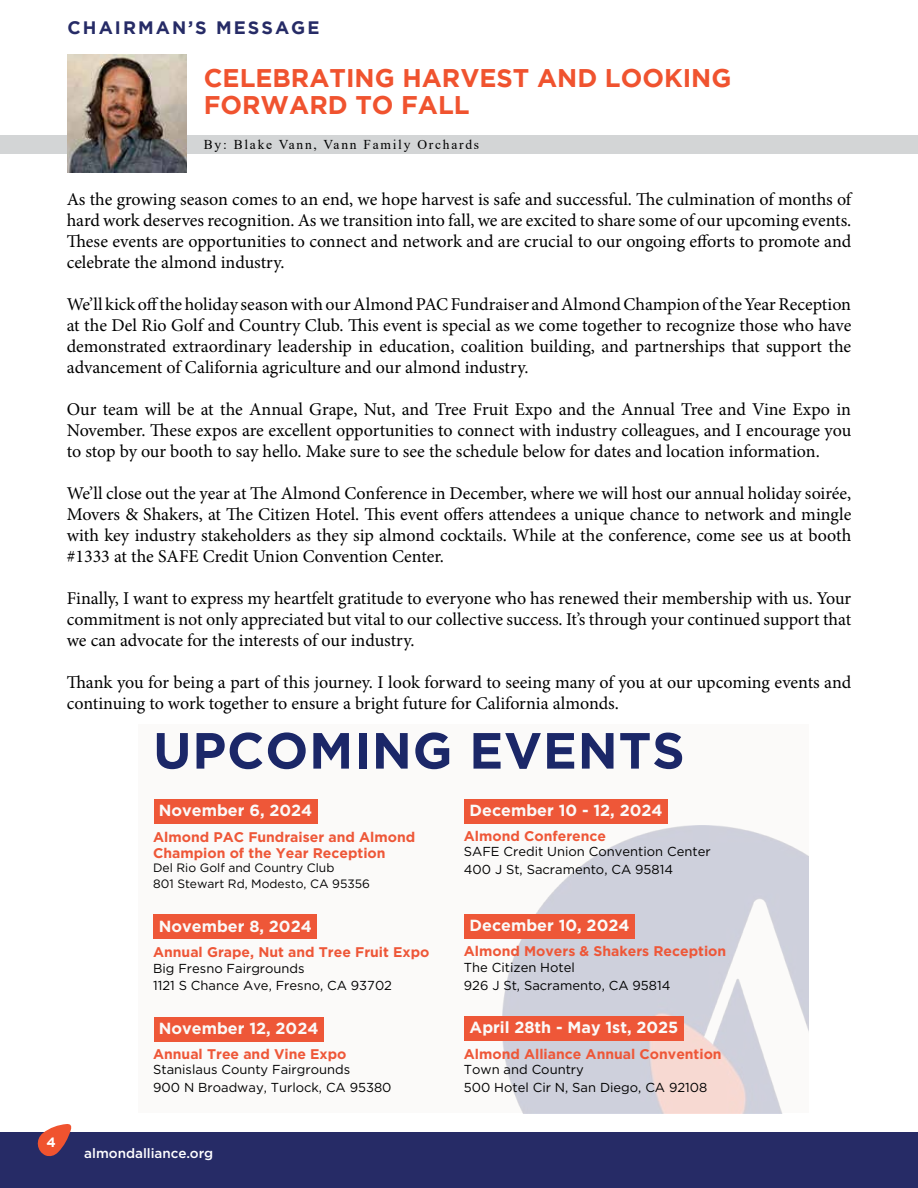
<style>
.page{position:relative;width:918px;height:1188px;background:#fff}
.page>*{position:absolute;margin:0;border:0;box-sizing:border-box;transform-origin:0 0}
.t1{font:700 50.85px "Gotham";letter-spacing:.015em;color:#1b2768}
.t2{font:700 25.5px/27px "Gotham";color:#f0532f}
.t3{font:18px/21px "Minion Pro";letter-spacing:-.005em;color:#000;text-align:justify}
.t4{font:700 18px "Gotham";letter-spacing:.115em;color:#262b66}
.t5{font:700 16.05px "Gotham";color:#fbfaf9}
.t6{font:700 13.95px/16.2px "Gotham";color:#ee5738}
.t7{font:13.5px "Times New Roman";letter-spacing:.13em;color:#000}
.t8{font:500 13.5px "Gotham";color:#fff}
.t9{font:700 13.5px "Gotham";color:#fff}
.t10{font:13.05px/17.5px "Gotham";color:#000}
.t11{font:12.15px/16.2px "Gotham";color:#000}
</style>
<div class="page">
<div style="left:0;top:135px;width:918px;height:19px;background:#d3d5d6"></div>
<div style="left:0;top:1133px;width:918px;height:55px;background:#262b66"></div>
<svg style="left:35px;top:1124px;width:37px;height:33px"></svg>
<div style="left:138px;top:724px;width:671px;height:389px;background:#fbfaf9"></div>
<img style="left:503px;top:825px;width:306px;height:288px">
<div style="left:154px;top:799px;width:163px;height:25px;background:#ee5738"></div>
<div style="left:154px;top:915px;width:163px;height:24px;background:#ee5738"></div>
<div style="left:154px;top:1017px;width:170px;height:24px;background:#ee5738"></div>
<div style="left:464px;top:799px;width:204px;height:24px;background:#ee5738"></div>
<div style="left:464px;top:914px;width:171px;height:24px;background:#ee5738"></div>
<div style="left:464px;top:1016px;width:220px;height:25px;background:#ee5738"></div>
<img style="left:68px;top:54px;width:118px;height:119px">
<p class="t4" style="left:68px;top:17px;width:253px">CHAIRMAN’S MESSAGE</p>
<h2 class="t2" style="left:204px;top:64px;width:529px">CELEBRATING HARVEST AND LOOKING<br>FORWARD TO FALL</h2>
<p class="t7" style="left:204px;top:135px;width:277px">By: Blake Vann, Vann Family Orchards</p>
<p class="t3" style="left:67px;top:189px;width:786px">As the growing season comes to an end, we hope harvest is safe and successful. The culmination of months of hard work deserves recognition. As we transition into fall, we are excited to share some of our upcoming events.<br>These events are opportunities to connect and network and are crucial to our ongoing efforts to promote and celebrate the almond industry.</p>
<p class="t3" style="left:67px;top:294px;width:786px">We’ll kick off the holiday season with our Almond PAC Fundraiser and Almond Champion of the Year Reception at the Del Rio Golf and Country Club. This event is special as we come together to recognize those who have demonstrated extraordinary leadership in education, coalition building, and partnerships that support the advancement of California agriculture and our almond industry.</p>
<p class="t3" style="left:67px;top:399px;width:786px">Our team will be at the Annual Grape, Nut, and Tree Fruit Expo and the Annual Tree and Vine Expo in November. These expos are excellent opportunities to connect with industry colleagues, and I encourage you to stop by our booth to say hello. Make sure to see the schedule below for dates and location information.</p>
<p class="t3" style="left:67px;top:483px;width:786px">We’ll close out the year at The Almond Conference in December, where we will host our annual holiday soirée, Movers &amp; Shakers, at The Citizen Hotel. This event offers attendees a unique chance to network and mingle with key industry stakeholders as they sip almond cocktails. While at the conference, come see us at booth #1333 at the SAFE Credit Union Convention Center.</p>
<p class="t3" style="left:67px;top:588px;width:786px">Finally, I want to express my heartfelt gratitude to everyone who has renewed their membership with us. Your commitment is not only appreciated but vital to our collective success. It’s through your continued support that we can advocate for the interests of our industry.</p>
<p class="t3" style="left:67px;top:672px;width:786px">Thank you for being a part of this journey. I look forward to seeing many of you at our upcoming events and continuing to work together to ensure a bright future for California almonds.</p>
<h1 class="t1" style="left:153px;top:717px;width:533px">UPCOMING EVENTS</h1>
<p class="t5" style="left:159px;top:800px;width:155px">November 6, 2024</p>
<p class="t6" style="left:153px;top:828px;width:264px">Almond PAC Fundraiser and Almond<br>Champion of the Year Reception</p>
<p class="t11" style="left:153px;top:859px;width:218px">Del Rio Golf and Country Club<br>801 Stewart Rd, Modesto, CA 95356</p>
<p class="t5" style="left:159px;top:915px;width:154px">November 8, 2024</p>
<p class="t6" style="left:153px;top:944px;width:278px">Annual Grape, Nut and Tree Fruit Expo</p>
<p class="t10" style="left:153px;top:959px;width:240px">Big Fresno Fairgrounds<br>1121 S Chance Ave, Fresno, CA 93702</p>
<p class="t5" style="left:159px;top:1018px;width:161px">November 12, 2024</p>
<p class="t6" style="left:153px;top:1046px;width:195px">Annual Tree and Vine Expo</p>
<p class="t10" style="left:153px;top:1061px;width:240px">Stanislaus County Fairgrounds<br>900 N Broadway, Turlock, CA 95380</p>
<p class="t5" style="left:470px;top:799px;width:194px">December 10 - 12, 2024</p>
<p class="t6" style="left:464px;top:828px;width:144px">Almond Conference</p>
<p class="t10" style="left:464px;top:843px;width:248px">SAFE Credit Union Convention Center<br>400 J St, Sacramento, CA 95814</p>
<p class="t5" style="left:470px;top:915px;width:161px">December 10, 2024</p>
<p class="t6" style="left:464px;top:943px;width:264px">Almond Movers &amp; Shakers Reception</p>
<p class="t10" style="left:464px;top:958px;width:208px">The Citizen Hotel<br>926 J St, Sacramento, CA 95814</p>
<p class="t5" style="left:470px;top:1017px;width:210px">April 28th - May 1st, 2025</p>
<p class="t6" style="left:464px;top:1045px;width:259px">Almond Alliance Annual Convention</p>
<p class="t10" style="left:464px;top:1061px;width:245px">Town and Country<br>500 Hotel Cir N, San Diego, CA 92108</p>
<p class="t9" style="left:47px;top:1134px;width:11px">4</p>
<p class="t8" style="left:84px;top:1144px;width:130px">almondalliance.org</p>
</div>
